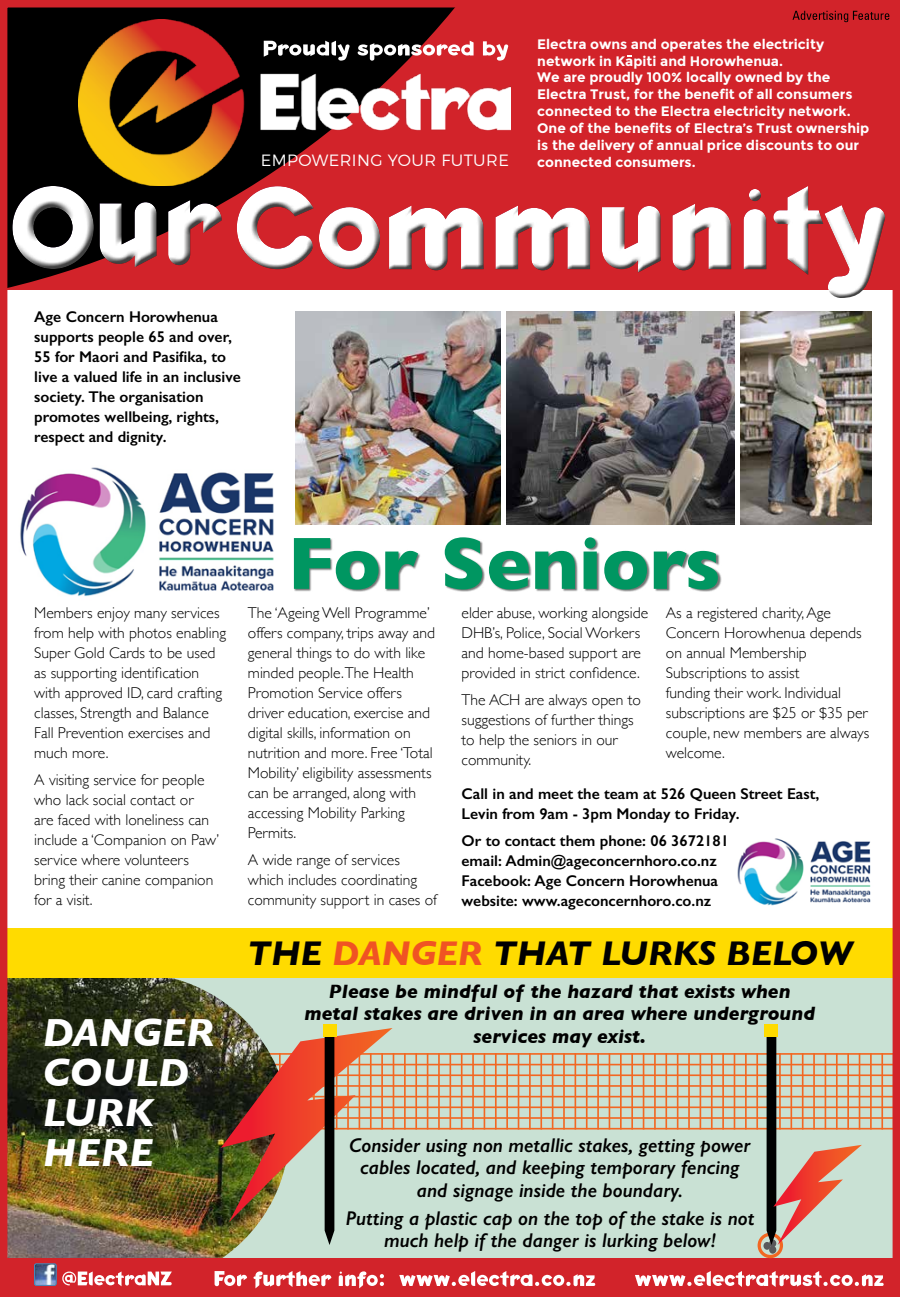
<style>
.page{position:relative;width:900px;height:1297px;background:#fff}
.page>*{position:absolute;margin:0;border:0;box-sizing:border-box;transform-origin:0 0}
.t1{font:700 75px "Gill Sans";color:#009661}
.t2{font:italic 700 40px/40px "Gill Sans";color:#fff}
.t3{font:italic 700 35px "Gill Sans";color:#000}
.t4{font:italic 600 20px/22.5px "Gill Sans";color:#000;text-align:center}
.t5{font:italic 700 19.62px/22.5px "Gill Sans";color:#000;text-align:center}
.t6{font:300 16.25px "Montserrat";letter-spacing:.025em;color:#fff}
.t7{font:300 15.62px/20px "Gill Sans";color:#000}
.t8{font:600 15.62px/20px "Gill Sans";color:#000}
.t9{font:700 13.75px/16.9px "Montserrat";color:#fff}
.s1{color:#f05323}
</style>
<div class="page">
<img style="left:737px;top:838px;width:134px;height:68px">
<img style="left:295px;top:311px;width:206px;height:214px">
<div style="left:0;top:0;width:900px;height:289px;background:#d2232a"></div>
<svg style="left:9px;top:9px;width:445px;height:281px;fill:#000"></svg>
<img style="left:20px;top:467px;width:254px;height:129px">
<div style="left:1px;top:970px;width:899px;height:294px;background:#c9e1d4"></div>
<hr style="left:163px;top:1053px;width:737px;height:2px;background:#f26722">
<hr style="left:163px;top:1106px;width:737px;height:2px;background:#f26722">
<hr style="left:163px;top:1064px;width:737px;height:1px;background:#f26722">
<hr style="left:163px;top:1074px;width:737px;height:2px;background:#f26722">
<hr style="left:163px;top:1085px;width:737px;height:2px;background:#f26722">
<hr style="left:163px;top:1096px;width:737px;height:1px;background:#f26722">
<hr style="left:163px;top:1117px;width:737px;height:2px;background:#f26722">
<hr style="left:163px;top:1128px;width:737px;height:1px;background:#f26722">
<hr style="left:404px;top:1053px;width:2px;height:76px;background:#f26722">
<hr style="left:393px;top:1053px;width:1px;height:76px;background:#f26722">
<hr style="left:415px;top:1053px;width:2px;height:76px;background:#f26722">
<hr style="left:427px;top:1053px;width:1px;height:76px;background:#f26722">
<hr style="left:438px;top:1053px;width:2px;height:76px;background:#f26722">
<hr style="left:495px;top:1053px;width:2px;height:76px;background:#f26722">
<hr style="left:484px;top:1053px;width:1px;height:76px;background:#f26722">
<hr style="left:472px;top:1053px;width:2px;height:76px;background:#f26722">
<hr style="left:450px;top:1053px;width:1px;height:76px;background:#f26722">
<hr style="left:461px;top:1053px;width:2px;height:76px;background:#f26722">
<hr style="left:506px;top:1053px;width:2px;height:76px;background:#f26722">
<hr style="left:586px;top:1053px;width:2px;height:76px;background:#f26722">
<hr style="left:575px;top:1053px;width:1px;height:76px;background:#f26722">
<hr style="left:563px;top:1053px;width:2px;height:76px;background:#f26722">
<hr style="left:540px;top:1053px;width:2px;height:76px;background:#f26722">
<hr style="left:518px;top:1053px;width:1px;height:76px;background:#f26722">
<hr style="left:552px;top:1053px;width:1px;height:76px;background:#f26722">
<hr style="left:529px;top:1053px;width:2px;height:76px;background:#f26722">
<hr style="left:597px;top:1053px;width:2px;height:76px;background:#f26722">
<hr style="left:677px;top:1053px;width:1px;height:76px;background:#f26722">
<hr style="left:665px;top:1053px;width:2px;height:76px;background:#f26722">
<hr style="left:654px;top:1053px;width:2px;height:76px;background:#f26722">
<hr style="left:631px;top:1053px;width:2px;height:76px;background:#f26722">
<hr style="left:609px;top:1053px;width:1px;height:76px;background:#f26722">
<hr style="left:643px;top:1053px;width:1px;height:76px;background:#f26722">
<hr style="left:620px;top:1053px;width:2px;height:76px;background:#f26722">
<hr style="left:688px;top:1053px;width:2px;height:76px;background:#f26722">
<hr style="left:756px;top:1053px;width:2px;height:76px;background:#f26722">
<hr style="left:745px;top:1053px;width:2px;height:76px;background:#f26722">
<hr style="left:722px;top:1053px;width:2px;height:76px;background:#f26722">
<hr style="left:700px;top:1053px;width:1px;height:76px;background:#f26722">
<hr style="left:734px;top:1053px;width:1px;height:76px;background:#f26722">
<hr style="left:711px;top:1053px;width:2px;height:76px;background:#f26722">
<hr style="left:870px;top:1053px;width:2px;height:76px;background:#f26722">
<hr style="left:881px;top:1053px;width:2px;height:76px;background:#f26722">
<img style="left:9px;top:977px;width:281px;height:281px">
<div style="left:0;top:1258px;width:900px;height:39px;background:#d2232a"></div>
<svg style="left:62px;top:1271px;width:110px;height:15px"></svg>
<img style="left:36px;top:1265px;width:19px;height:19px">
<div style="left:34px;top:1263px;width:23px;height:23px;border:1px solid #4687ba;border-radius:2px"></div>
<svg style="left:215px;top:1271px;width:669px;height:17px"></svg>
<svg style="left:793px;top:11px;width:96px;height:11px"></svg>
<img style="left:78px;top:19px;width:433px;height:167px">
<div style="left:769px;top:1246px;width:7px;height:8px;background:#58595b;border-radius:50%"></div>
<div style="left:763px;top:1242px;width:8px;height:8px;background:#58595b;border-radius:50%"></div>
<div style="left:769px;top:1239px;width:7px;height:8px;background:#58595b;border-radius:50%"></div>
<img style="left:221px;top:1028px;width:172px;height:217px">
<div style="left:323px;top:1024px;width:13px;height:13px;background:#ffdb00"></div>
<div style="left:758px;top:1233px;width:25px;height:25px;border:3px solid #f26722;border-radius:50%"></div>
<div style="left:765px;top:1024px;width:13px;height:13px;background:#ffdb00"></div>
<svg style="left:767px;top:1037px;width:95px;height:208px"></svg>
<div style="left:0;top:928px;width:900px;height:49px;background:#ffdb00"></div>
<div style="left:12px;top:183px;width:210px;height:87px;background:#6f3a96;opacity:.75"></div>
<div style="left:12px;top:196px;width:210px;height:74px;background:#000;opacity:.75"></div>
<div style="left:237px;top:183px;width:649px;height:116px;background:#000;opacity:.75"></div>
<div style="left:0;top:0;width:900px;height:1297px;border:8px solid #d2232a"></div>
<img style="left:740px;top:311px;width:132px;height:214px">
<img style="left:507px;top:311px;width:228px;height:214px">
<div style="left:294px;top:537px;width:428px;height:55px;background:#000;opacity:.55"></div>
<p class="t6" style="left:261px;top:150px;width:250px">EMPOWERING YOUR FUTURE</p>
<p class="t9" style="left:537px;top:35px;width:334px">Electra owns and operates the electricity network in Kapiti and Horowhenua.<br>We are proudly 100% locally owned by the Electra Trust, for the benefit of all consumers connected to the Electra electricity network.<br>One of the benefits of Electra’s Trust ownership is the delivery of annual price discounts to our connected consumers.</p>
<p class="t8" style="left:34px;top:307px;width:208px">Age Concern Horowhenua supports people 65 and over,<br>55 for Maori and Pasifika, to live a valued life in an inclusive society. The organisation promotes wellbeing, rights, respect and dignity.</p>
<h1 class="t1" style="left:288px;top:504px;width:435px">For Seniors</h1>
<p class="t7" style="left:34px;top:602px;width:193px">Members enjoy many services from help with photos enabling<br>Super Gold Cards to be used as supporting identification with approved ID, card crafting classes, Strength and Balance<br>Fall Prevention exercises and much more.</p>
<p class="t7" style="left:34px;top:770px;width:186px">A visiting service for people who lack social contact or<br>are faced with loneliness can include a ‘Companion on Paw’ service where volunteers bring their canine companion for a visit.</p>
<h2 class="t2" style="left:43px;top:1012px;width:173px">DANGER<br>COULD<br>LURK<br>HERE</h2>
<p class="t7" style="left:248px;top:602px;width:189px">The ‘Ageing Well Programme’ offers company, trips away and general things to do with like minded people.The Health<br>Promotion Service offers driver education, exercise and digital skills, information on nutrition and more. Free ‘Total<br>Mobility’ eligibility assessments can be arranged, along with accessing Mobility Parking<br>Permits.</p>
<p class="t7" style="left:248px;top:850px;width:191px">A wide range of services which includes coordinating community support in cases of</p>
<p class="t7" style="left:462px;top:602px;width:188px">elder abuse, working alongside<br>DHB’s, Police, Social Workers and home-based support are provided in strict confidence.</p>
<p class="t7" style="left:462px;top:690px;width:181px">The ACH are always open to suggestions of further things to help the seniors in our community.</p>
<p class="t7" style="left:666px;top:602px;width:205px">As a registered charity, Age<br>Concern Horowhenua depends on annual Membership<br>Subscriptions to assist<br>funding their work. Individual subscriptions are $25 or $35 per couple, new members are always welcome.</p>
<p class="t8" style="left:462px;top:784px;width:359px">Call in and meet the team at 526 Queen Street East,<br>Levin from 9am - 3pm Monday to Friday.</p>
<p class="t8" style="left:462px;top:831px;width:269px">Or to contact them phone: 06 3672181 email: Admin@ageconcernhoro.co.nz Facebook: Age Concern Horowhenua website: www.ageconcernhoro.co.nz</p>
<h3 class="t3" style="left:247px;top:933px;width:608px">THE <span class="s1">DANGER</span> THAT LURKS BELOW</h3>
<p class="t5" style="left:305px;top:980px;width:512px">Please be mindful of the hazard that exists when metal stakes are driven in an area where underground services may exist.</p>
<p class="t4" style="left:349px;top:1134px;width:403px">Consider using non metallic stakes, getting power cables located, and keeping temporary fencing and signage inside the boundary.</p>
<p class="t4" style="left:345px;top:1206px;width:410px">Putting a plastic cap on the top of the stake is not much help if the danger is lurking below!</p>
</div>
